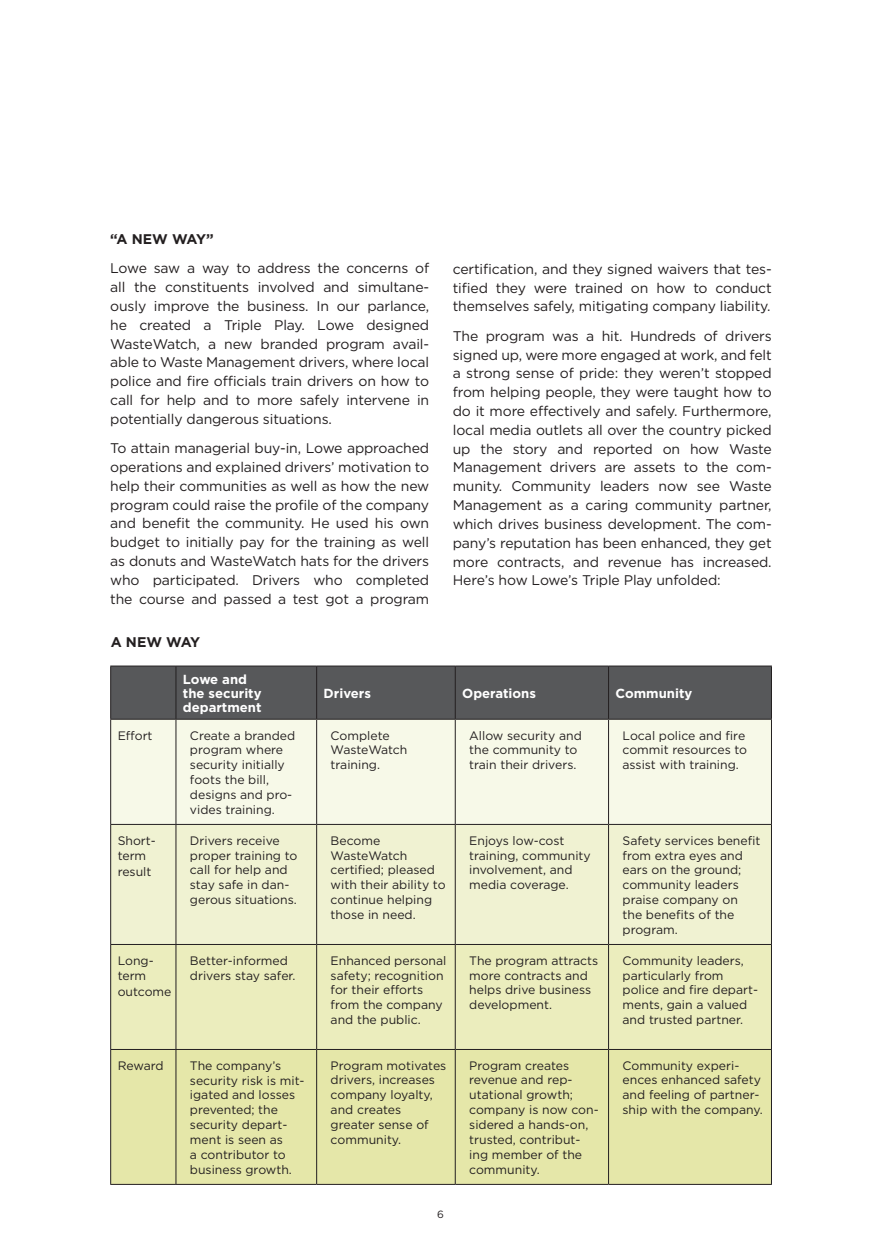
<style>
.page{position:relative;width:882px;height:1260px;background:#fff}
.page>*{position:absolute;margin:0;border:0;box-sizing:border-box;transform-origin:0 0}
.t1{font:14px/18.9px "Gotham";letter-spacing:-.01em;color:#231f20;text-align:justify}
.t2{font:700 14px "Gotham";letter-spacing:-.045em;color:#231f20}
.t3{font:700 13.12px/14px "Gotham";color:#fff}
.t4{font:12.25px/14.9px "Gotham";color:#231f20}
.t5{font:10.5px "Gotham";color:#231f20}
</style>
<div class="page">
<div style="left:111px;top:667px;width:660px;height:52px;background:#57585a"></div>
<div style="left:111px;top:720px;width:660px;height:104px;background:#f7f9e8"></div>
<div style="left:111px;top:825px;width:660px;height:119px;background:#f0f2d2"></div>
<div style="left:111px;top:945px;width:660px;height:104px;background:#ebedbd"></div>
<div style="left:111px;top:1050px;width:660px;height:134px;background:#e5e7a9"></div>
<hr style="left:110px;top:666px;width:66px;height:1px;background:#231f20">
<hr style="left:110px;top:666px;width:1px;height:53px;background:#231f20">
<hr style="left:176px;top:666px;width:141px;height:1px;background:#231f20">
<hr style="left:176px;top:666px;width:1px;height:53px;background:#231f20">
<hr style="left:317px;top:666px;width:138px;height:1px;background:#231f20">
<hr style="left:316px;top:666px;width:1px;height:53px;background:#231f20">
<hr style="left:455px;top:666px;width:154px;height:1px;background:#231f20">
<hr style="left:455px;top:666px;width:1px;height:53px;background:#231f20">
<hr style="left:609px;top:666px;width:163px;height:1px;background:#231f20">
<hr style="left:608px;top:666px;width:1px;height:53px;background:#231f20">
<hr style="left:771px;top:666px;width:1px;height:53px;background:#231f20">
<hr style="left:110px;top:719px;width:66px;height:1px;background:#231f20">
<hr style="left:110px;top:720px;width:1px;height:104px;background:#231f20">
<hr style="left:176px;top:719px;width:141px;height:1px;background:#231f20">
<hr style="left:176px;top:720px;width:1px;height:104px;background:#231f20">
<hr style="left:317px;top:719px;width:138px;height:1px;background:#231f20">
<hr style="left:316px;top:720px;width:1px;height:104px;background:#231f20">
<hr style="left:455px;top:719px;width:154px;height:1px;background:#231f20">
<hr style="left:455px;top:720px;width:1px;height:104px;background:#231f20">
<hr style="left:609px;top:719px;width:163px;height:1px;background:#231f20">
<hr style="left:608px;top:720px;width:1px;height:104px;background:#231f20">
<hr style="left:771px;top:720px;width:1px;height:104px;background:#231f20">
<hr style="left:110px;top:824px;width:66px;height:1px;background:#231f20">
<hr style="left:110px;top:825px;width:1px;height:119px;background:#231f20">
<hr style="left:176px;top:824px;width:141px;height:1px;background:#231f20">
<hr style="left:176px;top:825px;width:1px;height:119px;background:#231f20">
<hr style="left:317px;top:824px;width:138px;height:1px;background:#231f20">
<hr style="left:316px;top:825px;width:1px;height:119px;background:#231f20">
<hr style="left:455px;top:824px;width:154px;height:1px;background:#231f20">
<hr style="left:455px;top:825px;width:1px;height:119px;background:#231f20">
<hr style="left:609px;top:824px;width:163px;height:1px;background:#231f20">
<hr style="left:608px;top:825px;width:1px;height:119px;background:#231f20">
<hr style="left:771px;top:825px;width:1px;height:119px;background:#231f20">
<hr style="left:110px;top:944px;width:66px;height:1px;background:#231f20">
<hr style="left:110px;top:945px;width:1px;height:104px;background:#231f20">
<hr style="left:176px;top:944px;width:141px;height:1px;background:#231f20">
<hr style="left:176px;top:945px;width:1px;height:104px;background:#231f20">
<hr style="left:317px;top:944px;width:138px;height:1px;background:#231f20">
<hr style="left:316px;top:945px;width:1px;height:104px;background:#231f20">
<hr style="left:455px;top:944px;width:154px;height:1px;background:#231f20">
<hr style="left:455px;top:945px;width:1px;height:104px;background:#231f20">
<hr style="left:609px;top:944px;width:163px;height:1px;background:#231f20">
<hr style="left:608px;top:945px;width:1px;height:104px;background:#231f20">
<hr style="left:771px;top:945px;width:1px;height:104px;background:#231f20">
<hr style="left:110px;top:1049px;width:66px;height:1px;background:#231f20">
<hr style="left:110px;top:1050px;width:1px;height:134px;background:#231f20">
<hr style="left:176px;top:1049px;width:141px;height:1px;background:#231f20">
<hr style="left:176px;top:1050px;width:1px;height:134px;background:#231f20">
<hr style="left:317px;top:1049px;width:138px;height:1px;background:#231f20">
<hr style="left:316px;top:1050px;width:1px;height:134px;background:#231f20">
<hr style="left:455px;top:1049px;width:154px;height:1px;background:#231f20">
<hr style="left:455px;top:1050px;width:1px;height:134px;background:#231f20">
<hr style="left:609px;top:1049px;width:163px;height:1px;background:#231f20">
<hr style="left:608px;top:1050px;width:1px;height:134px;background:#231f20">
<hr style="left:771px;top:1050px;width:1px;height:134px;background:#231f20">
<hr style="left:110px;top:1184px;width:66px;height:1px;background:#231f20">
<hr style="left:176px;top:1184px;width:141px;height:1px;background:#231f20">
<hr style="left:317px;top:1184px;width:138px;height:1px;background:#231f20">
<hr style="left:455px;top:1184px;width:154px;height:1px;background:#231f20">
<hr style="left:609px;top:1184px;width:163px;height:1px;background:#231f20">
<p class="t2" style="left:110px;top:230px;width:105px">“A NEW WAY”</p>
<p class="t1" style="left:110px;top:259px;width:320px">Lowe saw a way to address the concerns of all the constituents involved and simultane&shy;ously improve the business. In our parlance, he created a Triple Play. Lowe designed WasteWatch, a new branded program avail&shy;able to Waste Management drivers, where local police and fire officials train drivers on how to call for help and to more safely intervene in potentially dangerous situations.</p>
<p class="t1" style="left:110px;top:438px;width:320px">To attain managerial buy-in, Lowe approached operations and explained drivers’ motivation to help their communities as well as how the new program could raise the profile of the company and benefit the community. He used his own budget to initially pay for the training as well as donuts and WasteWatch hats for the drivers who participated. Drivers who completed the course and passed a test got a program</p>
<p class="t1" style="left:453px;top:259px;width:320px">certification, and they signed waivers that tes&shy;tified they were trained on how to conduct themselves safely, mitigating company liability.</p>
<p class="t1" style="left:453px;top:326px;width:320px">The program was a hit. Hundreds of drivers signed up, were more engaged at work, and felt a strong sense of pride: they weren’t stopped from helping people, they were taught how to do it more effectively and safely. Furthermore, local media outlets all over the country picked up the story and reported on how Waste Management drivers are assets to the com&shy;munity. Community leaders now see Waste Management as a caring community partner, which drives business development. The com&shy;pany’s reputation has been enhanced, they get more contracts, and revenue has increased.<br>Here’s how Lowe’s Triple Play unfolded:</p>
<p class="t2" style="left:111px;top:633px;width:91px">A NEW WAY</p>
<p class="t3" style="left:183px;top:672px;width:80px">Lowe and the security department</p>
<p class="t3" style="left:324px;top:686px;width:49px">Drivers</p>
<p class="t3" style="left:462px;top:686px;width:75px">Operations</p>
<p class="t3" style="left:616px;top:686px;width:78px">Community</p>
<p class="t4" style="left:118px;top:728px;width:36px">Effort</p>
<p class="t4" style="left:190px;top:728px;width:107px">Create a branded program where security initially foots the bill, designs and pro&shy;vides training.</p>
<p class="t4" style="left:331px;top:728px;width:78px">Complete<br>WasteWatch training.</p>
<p class="t4" style="left:469px;top:727px;width:114px">Allow security and the community to train their drivers.</p>
<p class="t4" style="left:623px;top:727px;width:126px">Local police and fire commit resources to assist with training.</p>
<p class="t4" style="left:118px;top:832px;width:40px;line-height:15.8px">Short&shy;term result</p>
<p class="t4" style="left:190px;top:833px;width:109px">Drivers receive proper training to call for help and stay safe in dan&shy;gerous situations.</p>
<p class="t4" style="left:331px;top:833px;width:116px">Become<br>WasteWatch certified; pleased with their ability to continue helping those in need.</p>
<p class="t4" style="left:469px;top:833px;width:123px">Enjoys low-cost training, community involvement, and media coverage.</p>
<p class="t4" style="left:623px;top:833px;width:139px">Safety services benefit from extra eyes and ears on the ground; community leaders praise company on the benefits of the program.</p>
<p class="t4" style="left:118px;top:952px;width:55px;line-height:15.8px">Long&shy;term outcome</p>
<p class="t4" style="left:190px;top:953px;width:107px">Better-informed drivers stay safer.</p>
<p class="t4" style="left:331px;top:953px;width:117px">Enhanced personal safety; recognition for their efforts from the company and the public.</p>
<p class="t4" style="left:469px;top:953px;width:130px">The program attracts more contracts and helps drive business development.</p>
<p class="t4" style="left:623px;top:953px;width:137px">Community leaders, particularly from police and fire depart&shy;ments, gain a valued and trusted partner.</p>
<p class="t4" style="left:118px;top:1058px;width:47px">Reward</p>
<p class="t4" style="left:190px;top:1058px;width:116px">The company’s security risk is mit&shy;igated and losses prevented; the security depart&shy;ment is seen as<br>a contributor to business growth.</p>
<p class="t4" style="left:331px;top:1058px;width:117px">Program motivates drivers, increases company loyalty, and creates greater sense of community.</p>
<p class="t4" style="left:469px;top:1058px;width:131px">Program creates revenue and rep&shy;utational growth; company is now con&shy;sidered a hands-on, trusted, contribut&shy;ing member of the community.</p>
<p class="t4" style="left:623px;top:1058px;width:142px">Community experi&shy;ences enhanced safety and feeling of partner&shy;ship with the company.</p>
<p class="t5" style="left:437px;top:1207px;width:8px">6</p>
</div>
